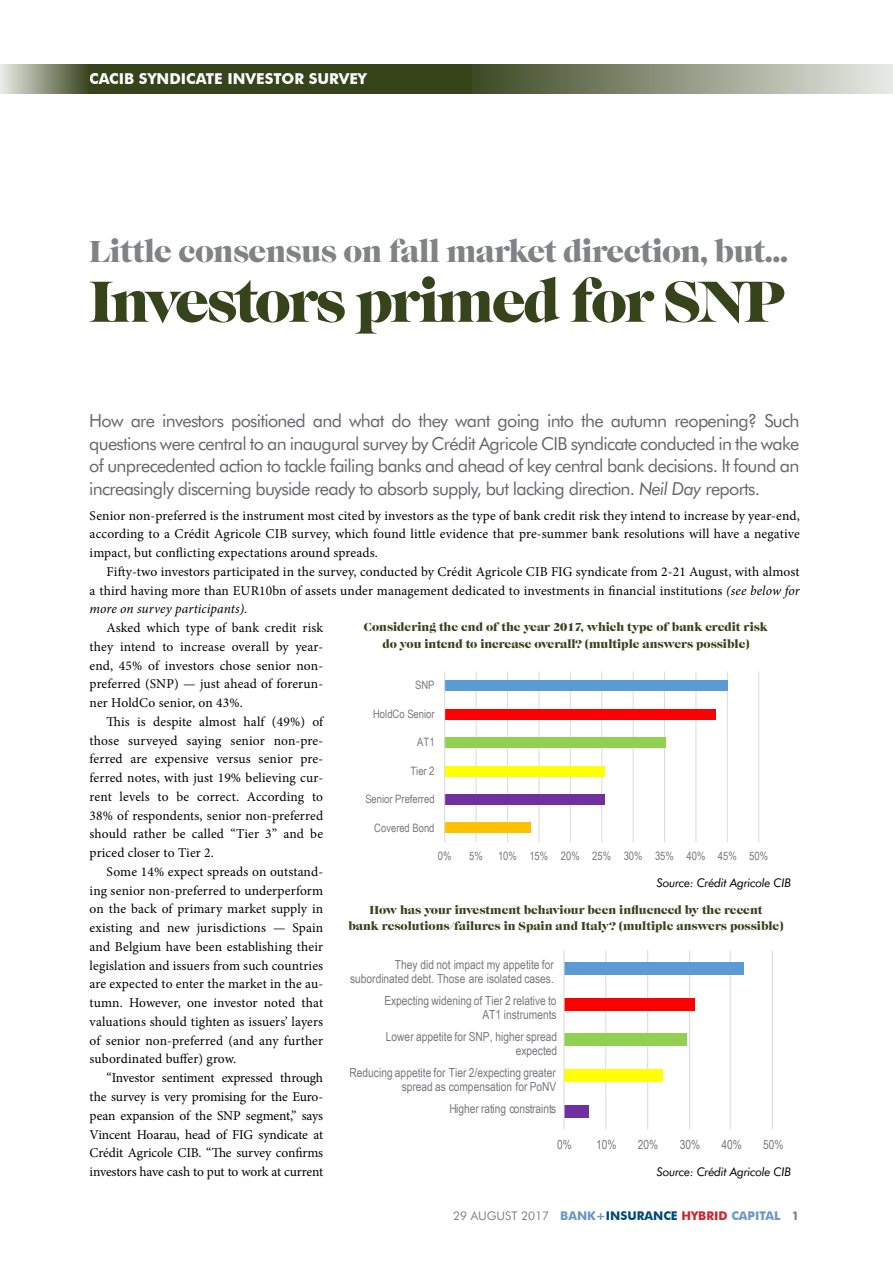
<style>
.page{position:relative;width:893px;height:1263px;background:#fff}
.page>*{position:absolute;margin:0;border:0;box-sizing:border-box;transform-origin:0 0}
.t1{font:60px "Caslon Gra D";letter-spacing:-.04em;color:#36431b}
.t2{font:31.5px "Caslon Gra D";letter-spacing:-.02em;color:#808285}
.t3{font:18px/22.5px "Futura BT";letter-spacing:-.04em;color:#67686b;text-align:justify}
.t4{font:700 15px "Futura BT";color:#fff}
.t5{font:13.5px/18.8px "Minion Pro";letter-spacing:.005em;color:#000;text-align:justify}
.t6{font:12.45px/14px "Arial Narrow";color:#77787b;text-align:right}
.t7{font:12px/16.5px "Caslon Gra D";color:#36431b;text-align:center}
.t8{font:italic 12px "Futura BT";letter-spacing:-.02em;color:#000}
.t9{font:12px "Futura BT";color:#808285}
.t10{font:11.55px "Arial Narrow";letter-spacing:-.01em;color:#77787b}
.s1{font-style:italic}
.s2{font-weight:700;color:#6c97c5}
.s3{font-weight:700;color:#00487a}
.s4{font-weight:700;color:#d2232a}
.s5{font-weight:700}
</style>
<div class="page">
<div style="left:89px;top:64px;width:383px;height:30px;background:#36431b"></div>
<div style="left:453px;top:64px;width:440px;height:30px;background:linear-gradient(to right,#35421a,#e9eae6)"></div>
<div style="left:0;top:64px;width:89px;height:30px;background:linear-gradient(to right,#ebece8,#39461f)"></div>
<hr style="left:476px;top:671px;width:1px;height:171px;background:#dcddde">
<hr style="left:507px;top:671px;width:1px;height:171px;background:#dcddde">
<hr style="left:538px;top:671px;width:1px;height:171px;background:#dcddde">
<hr style="left:570px;top:671px;width:1px;height:171px;background:#dcddde">
<hr style="left:601px;top:671px;width:1px;height:171px;background:#dcddde">
<hr style="left:633px;top:671px;width:1px;height:171px;background:#dcddde">
<hr style="left:664px;top:671px;width:1px;height:171px;background:#dcddde">
<hr style="left:695px;top:671px;width:1px;height:171px;background:#dcddde">
<hr style="left:727px;top:671px;width:1px;height:171px;background:#dcddde">
<hr style="left:758px;top:671px;width:1px;height:171px;background:#dcddde">
<div style="left:445px;top:823px;width:86px;height:10px;background:#ffc000"></div>
<div style="left:445px;top:794px;width:160px;height:10px;background:#7030a0"></div>
<div style="left:445px;top:766px;width:160px;height:10px;background:#ff0"></div>
<div style="left:445px;top:737px;width:221px;height:11px;background:#92d050"></div>
<div style="left:445px;top:709px;width:271px;height:10px;background:#f00"></div>
<div style="left:445px;top:681px;width:283px;height:10px;background:#5b9bd5"></div>
<hr style="left:444px;top:671px;width:1px;height:171px;background:#dcddde">
<hr style="left:605px;top:950px;width:1px;height:179px;background:#dcddde">
<hr style="left:647px;top:950px;width:1px;height:179px;background:#dcddde">
<hr style="left:689px;top:950px;width:1px;height:179px;background:#dcddde">
<hr style="left:730px;top:950px;width:1px;height:179px;background:#dcddde">
<hr style="left:772px;top:950px;width:1px;height:179px;background:#dcddde">
<div style="left:564px;top:1105px;width:24px;height:13px;background:#7030a0"></div>
<div style="left:564px;top:1069px;width:98px;height:13px;background:#ff0"></div>
<div style="left:564px;top:1033px;width:122px;height:13px;background:#92d050"></div>
<div style="left:564px;top:998px;width:131px;height:12px;background:#f00"></div>
<div style="left:564px;top:962px;width:180px;height:12px;background:#5b9bd5"></div>
<hr style="left:563px;top:950px;width:2px;height:179px;background:#dcddde">
<p class="t4" style="left:89px;top:70px;width:279px">CACIB SYNDICATE INVESTOR SURVEY</p>
<h2 class="t2" style="left:89px;top:232px;width:700px">Little consensus on fall market direction, but...</h2>
<h1 class="t1" style="left:89px;top:266px;width:697px">Investors primed for SNP</h1>
<p class="t3" style="left:89px;top:409px;width:712px">How are investors positioned and what do they want going into the autumn reopening? Such questions were central to an inaugural survey by Crédit Agricole CIB syndicate conducted in the wake of unprecedented action to tackle failing banks and ahead of key central bank decisions. It found an increasingly discerning buyside ready to absorb supply, but lacking direction. <span class="s1">Neil Day</span> reports.</p>
<p class="t5" style="left:90px;top:506px;width:712px">Senior non-preferred is the instrument most cited by investors as the type of bank credit risk they intend to increase by year-end, according to a Crédit Agricole CIB survey, which found little evidence that pre-summer bank resolutions will have a negative impact, but conflicting expectations around spreads.</p>
<p class="t5" style="left:90px;top:562px;width:712px;text-indent:17px">Fifty-two investors participated in the survey, conducted by Crédit Agricole CIB FIG syndicate from 2-21 August, with almost a third having more than EUR10bn of assets under management dedicated to investments in financial institutions <span class="s1">(see below for more on survey participants).</span></p>
<p class="t5" style="left:90px;top:618px;width:235px;text-indent:17px">Asked which type of bank credit risk they intend to increase overall by year&shy;end, 45% of investors chose senior non&shy;preferred (SNP) — just ahead of forerun&shy;ner HoldCo senior, on 43%.</p>
<p class="t5" style="left:90px;top:712px;width:235px;text-indent:17px">This is despite almost half (49%) of those surveyed saying senior non-pre&shy;ferred are expensive versus senior pre&shy;ferred notes, with just 19% believing cur&shy;rent levels to be correct. According to 38% of respondents, senior non-preferred should rather be called “Tier 3” and be priced closer to Tier 2.</p>
<p class="t5" style="left:90px;top:862px;width:235px;text-indent:17px">Some 14% expect spreads on outstand&shy;ing senior non-preferred to underperform on the back of primary market supply in existing and new jurisdictions — Spain and Belgium have been establishing their legislation and issuers from such countries are expected to enter the market in the au&shy;tumn. However, one investor noted that valuations should tighten as issuers’ layers of senior non-preferred (and any further subordinated buffer) grow.</p>
<p class="t5" style="left:90px;top:1068px;width:235px;text-indent:17px">“Investor sentiment expressed through the survey is very promising for the Euro&shy;pean expansion of the SNP segment,” says Vincent Hoarau, head of FIG syndicate at Crédit Agricole CIB. “The survey confirms investors have cash to put to work at current</p>
<p class="t7" style="left:364px;top:619px;width:405px">Considering the end of the year 2017, which type of bank credit risk do you intend to increase overall? (multiple answers possible)</p>
<p class="t10" style="left:415px;top:677px;width:21px">SNP</p>
<p class="t10" style="left:373px;top:705px;width:63px">HoldCo Senior</p>
<p class="t10" style="left:417px;top:734px;width:19px">AT1</p>
<p class="t10" style="left:410px;top:762px;width:26px">Tier 2</p>
<p class="t10" style="left:365px;top:791px;width:71px">Senior Preferred</p>
<p class="t10" style="left:374px;top:819px;width:62px">Covered Bond</p>
<p class="t10" style="left:438px;top:847px;width:15px">0%</p>
<p class="t10" style="left:469px;top:847px;width:15px">5%</p>
<p class="t10" style="left:498px;top:847px;width:272px">10% 15% 20% 25% 30% 35% 40% 45% 50%</p>
<p class="t8" style="left:657px;top:875px;width:135px">Source: Crédit Agricole CIB</p>
<p class="t7" style="left:348px;top:902px;width:436px">How has your investment behaviour been influenced by the recent<br>bank resolutions/failures in Spain and Italy? (multiple answers possible)</p>
<p class="t6" style="left:350px;top:957px;width:205px">They did not impact my appetite for subordinated debt. Those are isolated cases.</p>
<p class="t6" style="left:384px;top:993px;width:174px">Expecting widening of Tier 2 relative to<br>AT1 instruments</p>
<p class="t6" style="left:386px;top:1029px;width:173px">Lower appetite for SNP, higher spread expected</p>
<p class="t6" style="left:349px;top:1065px;width:208px">Reducing appetite for Tier 2/expecting greater spread as compensation for PoNV</p>
<p class="t6" style="left:449px;top:1101px;width:108px">Higher rating constraints</p>
<p class="t6" style="left:557px;top:1137px;width:16px">0%</p>
<p class="t6" style="left:596px;top:1137px;width:22px">10%</p>
<p class="t6" style="left:638px;top:1137px;width:22px">20%</p>
<p class="t6" style="left:680px;top:1137px;width:22px">30%</p>
<p class="t6" style="left:721px;top:1137px;width:22px">40%</p>
<p class="t6" style="left:763px;top:1137px;width:22px">50%</p>
<p class="t8" style="left:657px;top:1164px;width:135px">Source: Crédit Agricole CIB</p>
<p class="t9" style="left:453px;top:1208px;width:348px">29 AUGUST 2017 <span class="s2">BANK+</span><span class="s3">INSURANCE</span> <span class="s4">HYBRID</span> <span class="s2">CAPITAL</span> <span class="s5">1</span></p>
</div>
